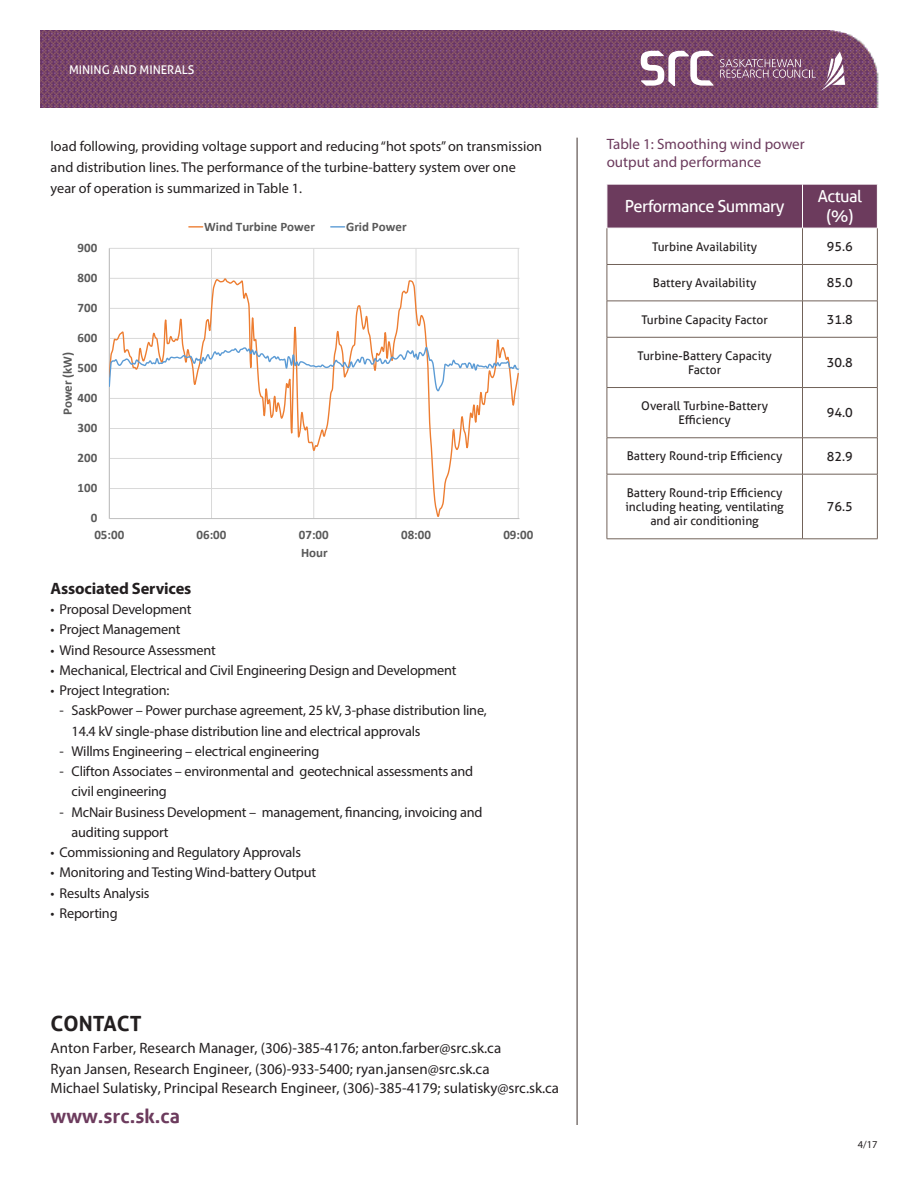
<style>
.page{position:relative;width:918px;height:1188px;background:#fff}
.page>*{position:absolute;margin:0;border:0;box-sizing:border-box;transform-origin:0 0}
.Web_Address{font:700 21px "Aller";color:#231f20}
.Web_Address-2{font:700 19.5px "Aller";color:#6c3b5d}
.t1{font:16.5px/19.8px "Aller";letter-spacing:-.03em;color:#fff;text-align:center}
.Heading{font:700 16.5px "Myriad Pro";letter-spacing:-.01em;color:#231f20}
.Web_Address-3{font:15px/20px "Myriad Pro";color:#231f20}
.Heading-2{font:15px/18px "Myriad Pro";color:#6c3b5d}
.Heading-3{font:14.25px/20.2px "Myriad Pro";letter-spacing:-.015em;color:#231f20}
.t2{font:700 12.9px "Calibri";color:#595959}
.Body{font:12.75px "Aller";color:#231f20}
.Body-2{font:12px/14.4px "Aller";color:#231f20;text-align:center}
.t3{font:12px "Aller";color:#fff}
.Date{font:10.5px "Myriad Pro";color:#231f20}
</style>
<div class="page">
<img style="left:40px;top:30px;width:839px;height:78px">
<svg style="left:641px;top:51px;width:72px;height:35px"></svg>
<svg style="left:720px;top:52px;width:125px;height:39px;background:#8a5e7d"></svg>
<hr style="left:576px;top:138px;width:2px;height:987px;background:#7f7673">
<div style="left:608px;top:185px;width:269px;height:43px;background:#6c3b5d"></div>
<hr style="left:802px;top:184px;width:1px;height:44px;background:#fff">
<hr style="left:607px;top:228px;width:1px;height:36px;background:#716259">
<hr style="left:802px;top:228px;width:1px;height:36px;background:#716259">
<hr style="left:877px;top:228px;width:1px;height:36px;background:#716259">
<hr style="left:607px;top:264px;width:196px;height:1px;background:#716259">
<hr style="left:607px;top:265px;width:1px;height:36px;background:#716259">
<hr style="left:802px;top:264px;width:76px;height:1px;background:#716259">
<hr style="left:802px;top:265px;width:1px;height:36px;background:#716259">
<hr style="left:877px;top:265px;width:1px;height:36px;background:#716259">
<hr style="left:607px;top:301px;width:196px;height:1px;background:#716259">
<hr style="left:607px;top:301px;width:1px;height:36px;background:#716259">
<hr style="left:802px;top:301px;width:76px;height:1px;background:#716259">
<hr style="left:802px;top:301px;width:1px;height:36px;background:#716259">
<hr style="left:877px;top:301px;width:1px;height:36px;background:#716259">
<hr style="left:607px;top:337px;width:196px;height:1px;background:#716259">
<hr style="left:607px;top:337px;width:1px;height:50px;background:#716259">
<hr style="left:802px;top:337px;width:76px;height:1px;background:#716259">
<hr style="left:802px;top:337px;width:1px;height:50px;background:#716259">
<hr style="left:877px;top:337px;width:1px;height:50px;background:#716259">
<hr style="left:607px;top:387px;width:196px;height:1px;background:#716259">
<hr style="left:607px;top:388px;width:1px;height:50px;background:#716259">
<hr style="left:802px;top:387px;width:76px;height:1px;background:#716259">
<hr style="left:802px;top:388px;width:1px;height:50px;background:#716259">
<hr style="left:877px;top:388px;width:1px;height:50px;background:#716259">
<hr style="left:607px;top:438px;width:196px;height:1px;background:#716259">
<hr style="left:607px;top:438px;width:1px;height:36px;background:#716259">
<hr style="left:802px;top:438px;width:76px;height:1px;background:#716259">
<hr style="left:802px;top:438px;width:1px;height:36px;background:#716259">
<hr style="left:877px;top:438px;width:1px;height:36px;background:#716259">
<hr style="left:607px;top:474px;width:196px;height:1px;background:#716259">
<hr style="left:607px;top:474px;width:1px;height:65px;background:#716259">
<hr style="left:802px;top:474px;width:76px;height:1px;background:#716259">
<hr style="left:802px;top:474px;width:1px;height:65px;background:#716259">
<hr style="left:877px;top:474px;width:1px;height:65px;background:#716259">
<hr style="left:607px;top:539px;width:196px;height:1px;background:#716259">
<hr style="left:802px;top:539px;width:76px;height:1px;background:#716259">
<svg style="left:108px;top:226px;width:412px;height:293px"></svg>
<p class="t3" style="left:69px;top:62px;width:127px">MINING AND MINERALS</p>
<p class="Heading-3" style="left:51px;top:136px;width:493px;line-height:21px">load following, providing voltage support and reducing “hot spots” on transmission and distribution lines. The performance of the turbine-battery system over one year of operation is summarized in Table 1.</p>
<p class="t2" style="left:78px;top:240px;width:21px">900</p>
<p class="t2" style="left:78px;top:270px;width:21px">800</p>
<p class="t2" style="left:78px;top:300px;width:21px">700</p>
<p class="t2" style="left:78px;top:330px;width:21px">600</p>
<p class="t2" style="left:59px;top:415px;width:65px;rotate:-90deg">Power (kW)</p>
<p class="t2" style="left:78px;top:360px;width:21px">500</p>
<p class="t2" style="left:78px;top:390px;width:21px">400</p>
<p class="t2" style="left:78px;top:420px;width:21px">300</p>
<p class="t2" style="left:78px;top:450px;width:21px">200</p>
<p class="t2" style="left:78px;top:480px;width:21px">100</p>
<p class="t2" style="left:91px;top:510px;width:8px">0</p>
<p class="t2" style="left:204px;top:218px;width:112px">Wind Turbine Power</p>
<p class="t2" style="left:346px;top:218px;width:62px">Grid Power</p>
<p class="t2" style="left:94px;top:527px;width:31px">05:00</p>
<p class="t2" style="left:197px;top:527px;width:31px">06:00</p>
<p class="t2" style="left:299px;top:527px;width:31px">07:00</p>
<p class="t2" style="left:401px;top:527px;width:31px">08:00</p>
<p class="t2" style="left:503px;top:527px;width:31px">09:00</p>
<p class="t2" style="left:301px;top:545px;width:28px">Hour</p>
<p class="Heading" style="left:51px;top:578px;width:142px">Associated Services</p>
<p class="Heading-3" style="left:51px;top:599px;width:142px">• Proposal Development</p>
<p class="Heading-3" style="left:51px;top:619px;width:131px">• Project Management</p>
<p class="Heading-3" style="left:51px;top:640px;width:167px">• Wind Resource Assessment</p>
<p class="Heading-3" style="left:51px;top:660px;width:407px">• Mechanical, Electrical and Civil Engineering Design and Development</p>
<p class="Heading-3" style="left:51px;top:680px;width:120px">• Project Integration:</p>
<p class="Heading-3" style="left:72px;top:700px;width:417px;text-indent:-12px">- SaskPower – Power purchase agreement, 25 kV, 3-phase distribution line,<br>14.4 kV single-phase distribution line and electrical approvals</p>
<p class="Heading-3" style="left:60px;top:741px;width:261px">- Willms Engineering – electrical engineering</p>
<p class="Heading-3" style="left:72px;top:761px;width:403px;text-indent:-12px">- Clifton Associates – environmental and geotechnical assessments and civil engineering</p>
<p class="Heading-3" style="left:72px;top:802px;width:412px;text-indent:-12px">- McNair Business Development – management, financing, invoicing and auditing support</p>
<p class="Heading-3" style="left:51px;top:842px;width:252px">• Commissioning and Regulatory Approvals</p>
<p class="Heading-3" style="left:51px;top:862px;width:267px">• Monitoring and Testing Wind-battery Output</p>
<p class="Heading-3" style="left:51px;top:883px;width:100px">• Results Analysis</p>
<p class="Heading-3" style="left:51px;top:903px;width:69px">• Reporting</p>
<p class="Web_Address" style="left:51px;top:1010px;width:92px">CONTACT</p>
<p class="Web_Address-3" style="left:51px;top:1038px;width:510px">Anton Farber, Research Manager, (306)-385-4176; anton.farber@src.sk.ca<br>Ryan Jansen, Research Engineer, (306)-933-5400; ryan.jansen@src.sk.ca<br>Michael Sulatisky, Principal Research Engineer, (306)-385-4179; sulatisky@src.sk.ca</p>
<p class="Web_Address-2" style="left:51px;top:1105px;width:131px">www.src.sk.ca</p>
<p class="Heading-2" style="left:607px;top:135px;width:200px">Table 1: Smoothing wind power output and performance</p>
<p class="t1" style="left:625px;top:196px;width:161px">Performance Summary</p>
<p class="t1" style="left:818px;top:187px;width:46px">Actual (%)</p>
<p class="Body-2" style="left:652px;top:239px;width:107px">Turbine Availability</p>
<p class="Body" style="left:827px;top:239px;width:28px">95.6</p>
<p class="Body-2" style="left:653px;top:276px;width:105px">Battery Availability</p>
<p class="Body" style="left:827px;top:275px;width:28px">85.0</p>
<p class="Body-2" style="left:641px;top:312px;width:128px">Turbine Capacity Factor</p>
<p class="Body" style="left:827px;top:312px;width:28px">31.8</p>
<p class="Body-2" style="left:638px;top:348px;width:136px">Turbine-Battery Capacity<br>Factor</p>
<p class="Body" style="left:827px;top:355px;width:28px">30.8</p>
<p class="Body-2" style="left:641px;top:398px;width:128px">Overall Turbine-Battery<br>Efficiency</p>
<p class="Body" style="left:827px;top:405px;width:28px">94.0</p>
<p class="Body-2" style="left:627px;top:449px;width:157px">Battery Round-trip Efficiency</p>
<p class="Body" style="left:827px;top:448px;width:28px">82.9</p>
<p class="Body-2" style="left:625px;top:485px;width:160px">Battery Round-trip Efficiency including heating, ventilating and air conditioning</p>
<p class="Body" style="left:827px;top:499px;width:28px">76.5</p>
<p class="Date" style="left:858px;top:1138px;width:21px">4/17</p>
</div>
